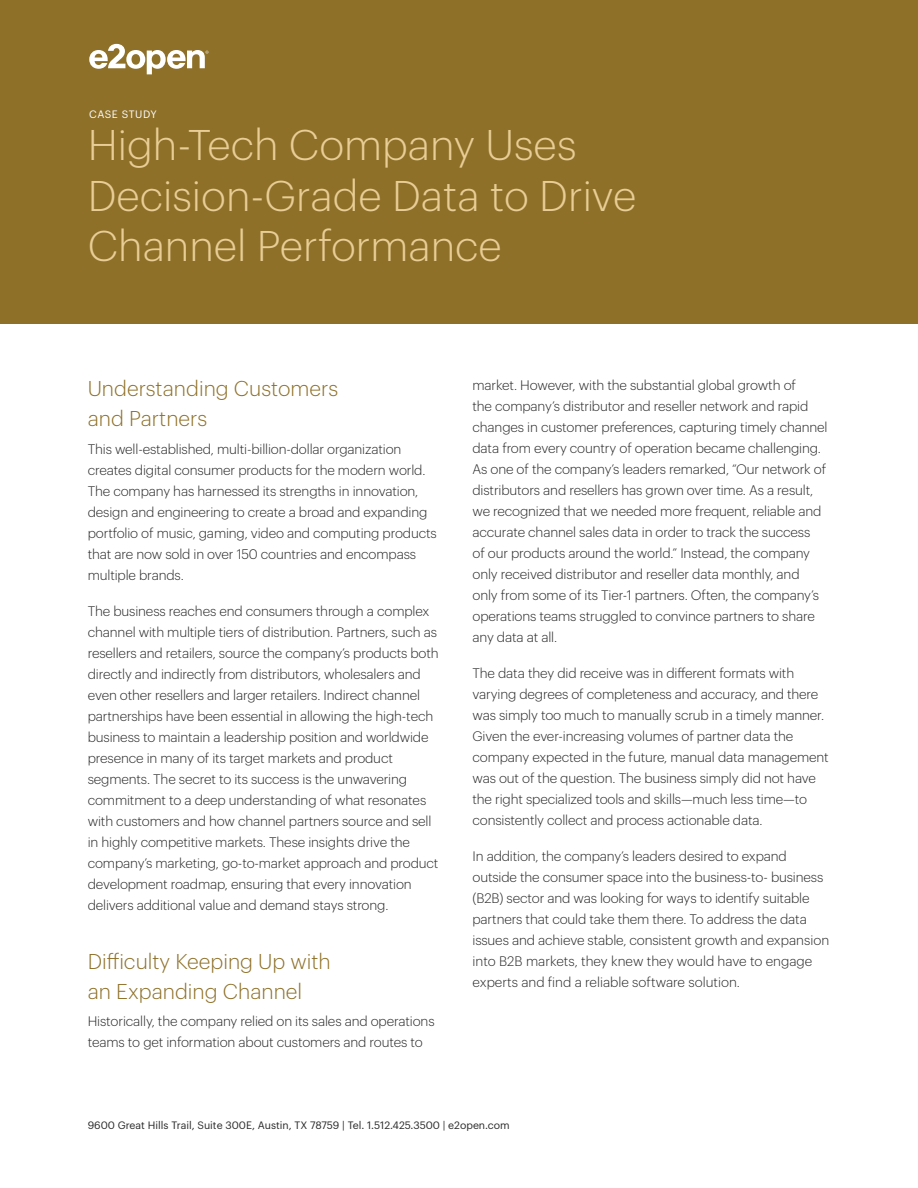
<style>
.page{position:relative;width:918px;height:1188px;background:#fff}
.page>*{position:absolute;margin:0;border:0;box-sizing:border-box;transform-origin:0 0}
.t1{font:300 42px/50.4px "Graphik";color:#e8ce96}
.t2{font:300 21px/30px "Graphik";color:#8e7029}
.t3{font:300 13.5px/21px "Graphik";letter-spacing:-.01em;color:#282828}
.t4{font:10.5px "Graphik";color:#282828}
.t5{font:10.5px "Graphik";letter-spacing:.04em;color:#fff}
</style>
<div class="page">
<div style="left:0;top:0;width:918px;height:324px;background:#8e7029"></div>
<svg style="left:89px;top:44px;width:119px;height:30px"></svg>
<p class="t5" style="left:89px;top:106px;width:69px">CASE STUDY</p>
<h1 class="t1" style="left:88px;top:117px;width:550px">High-Tech Company Uses<br>Decision-Grade Data to Drive<br>Channel Performance</h1>
<h2 class="t2" style="left:88px;top:372px;width:252px">Understanding Customers and Partners</h2>
<p class="t3" style="left:88px;top:438px;width:351px">This well-established, multi-billion-dollar organization creates digital consumer products for the modern world.<br>The company has harnessed its strengths in innovation, design and engineering to create a broad and expanding portfolio of music, gaming, video and computing products that are now sold in over 150 countries and encompass multiple brands.</p>
<p class="t3" style="left:88px;top:600px;width:353px">The business reaches end consumers through a complex channel with multiple tiers of distribution. Partners, such as resellers and retailers, source the company’s products both directly and indirectly from distributors, wholesalers and even other resellers and larger retailers. Indirect channel partnerships have been essential in allowing the high-tech business to maintain a leadership position and worldwide presence in many of its target markets and product segments. The secret to its success is the unwavering commitment to a deep understanding of what resonates with customers and how channel partners source and sell in highly competitive markets. These insights drive the company’s marketing, go-to-market approach and product development roadmap, ensuring that every innovation delivers additional value and demand stays strong.</p>
<h2 class="t2" style="left:88px;top:944px;width:245px">Difficulty Keeping Up with an Expanding Channel</h2>
<p class="t3" style="left:88px;top:1010px;width:348px">Historically, the company relied on its sales and operations teams to get information about customers and routes to</p>
<p class="t3" style="left:472px;top:374px;width:357px">market. However, with the substantial global growth of<br>the company’s distributor and reseller network and rapid changes in customer preferences, capturing timely channel data from every country of operation became challenging.<br>As one of the company’s leaders remarked, “Our network of distributors and resellers has grown over time. As a result, we recognized that we needed more frequent, reliable and accurate channel sales data in order to track the success<br>of our products around the world.” Instead, the company only received distributor and reseller data monthly, and only from some of its Tier-1 partners. Often, the company’s operations teams struggled to convince partners to share any data at all.</p>
<p class="t3" style="left:472px;top:662px;width:358px">The data they did receive was in different formats with varying degrees of completeness and accuracy, and there was simply too much to manually scrub in a timely manner.<br>Given the ever-increasing volumes of partner data the company expected in the future, manual data management was out of the question. The business simply did not have the right specialized tools and skills—much less time—to consistently collect and process actionable data.</p>
<p class="t3" style="left:472px;top:845px;width:358px">In addition, the company’s leaders desired to expand outside the consumer space into the business-to- business (B2B) sector and was looking for ways to identify suitable partners that could take them there. To address the data issues and achieve stable, consistent growth and expansion into B2B markets, they knew they would have to engage experts and find a reliable software solution.</p>
<p class="t4" style="left:88px;top:1118px;width:424px">9600 Great Hills Trail, Suite 300E, Austin, TX 78759 | Tel. 1.512.425.3500 | e2open.com</p>
</div>
